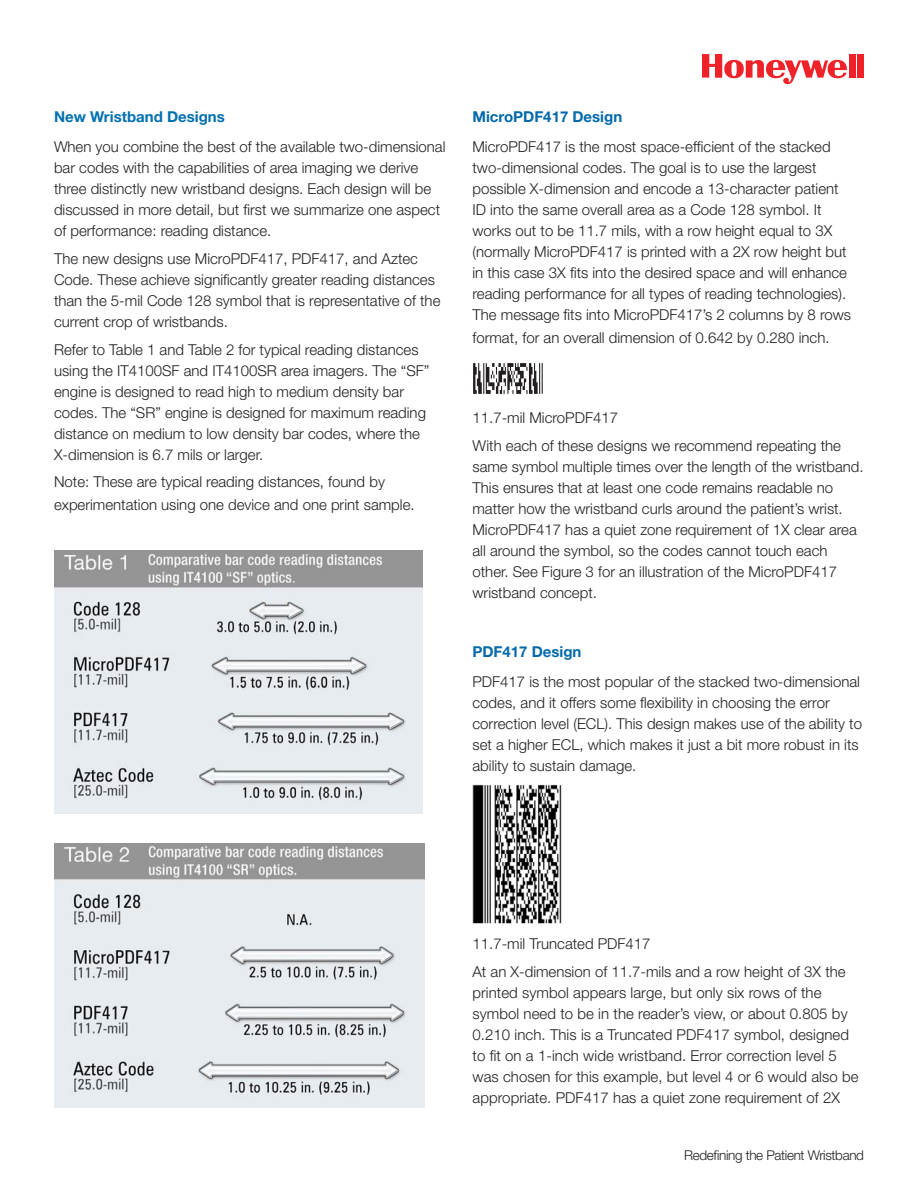
<style>
.page{position:relative;width:918px;height:1188px;background:#fff}
.page>*{position:absolute;margin:0;border:0;box-sizing:border-box;transform-origin:0 0}
.t1{font:300 15px/21px "Helvetica Neue";color:#231f20}
.t2{font:700 15px "Helvetica Neue";color:#0269ab}
.t3{font:700 15px "Helvetica Neue";color:#0070af}
.t4{font:300 13.5px "Helvetica Neue";letter-spacing:-.025em;color:#231f20}
</style>
<div class="page">
<img style="left:473px;top:784px;width:88px;height:140px">
<img style="left:54px;top:550px;width:369px;height:263px">
<img style="left:54px;top:843px;width:370px;height:264px">
<img style="left:473px;top:363px;width:70px;height:31px">
<svg style="left:702px;top:54px;width:145px;height:30px"></svg>
<div style="left:849px;top:54px;width:6px;height:24px;background:#ee2228"></div>
<div style="left:857px;top:54px;width:7px;height:24px;background:#ee2228"></div>
<p class="t3" style="left:54px;top:112px;width:172px">New Wristband Designs</p>
<p class="t1" style="left:54px;top:138px;width:393px">When you combine the best of the available two-dimensional bar codes with the capabilities of area imaging we derive three distinctly new wristband designs. Each design will be discussed in more detail, but first we summarize one aspect of performance: reading distance.</p>
<p class="t1" style="left:54px;top:249px;width:388px">The new designs use MicroPDF417, PDF417, and Aztec Code. These achieve significantly greater reading distances than the 5-mil Code 128 symbol that is representative of the current crop of wristbands.</p>
<p class="t1" style="left:54px;top:340px;width:377px">Refer to Table 1 and Table 2 for typical reading distances using the IT4100SF and IT4100SR area imagers. The “SF” engine is designed to read high to medium density bar codes. The “SR” engine is designed for maximum reading distance on medium to low density bar codes, where the X-dimension is 6.7 mils or larger.</p>
<p class="t1" style="left:54px;top:472px;width:362px;line-height:22.5px">Note: These are typical reading distances, found by experimentation using one device and one print sample.</p>
<p class="t2" style="left:473px;top:112px;width:151px">MicroPDF417 Design</p>
<p class="t1" style="left:473px;top:138px;width:380px">MicroPDF417 is the most space-efficient of the stacked two-dimensional codes. The goal is to use the largest possible X-dimension and encode a 13-character patient ID into the same overall area as a Code 128 symbol. It works out to be 11.7 mils, with a row height equal to 3X (normally MicroPDF417 is printed with a 2X row height but in this case 3X fits into the desired space and will enhance reading performance for all types of reading technologies).<br>The message fits into MicroPDF417’s 2 columns by 8 rows</p>
<p class="t1" style="left:473px;top:328px;width:359px">format, for an overall dimension of 0.642 by 0.280 inch.</p>
<p class="t1" style="left:473px;top:405px;width:370px;line-height:27.8px">11.7-mil MicroPDF417<br>With each of these designs we recommend repeating the</p>
<p class="t1" style="left:473px;top:457px;width:393px">same symbol multiple times over the length of the wristband.<br>This ensures that at least one code remains readable no matter how the wristband curls around the patient’s wrist.<br>MicroPDF417 has a quiet zone requirement of 1X clear area all around the symbol, so the codes cannot touch each other. See Figure 3 for an illustration of the MicroPDF417 wristband concept.</p>
<p class="t2" style="left:473px;top:646px;width:110px">PDF417 Design</p>
<p class="t1" style="left:473px;top:672px;width:391px">PDF417 is the most popular of the stacked two-dimensional codes, and it offers some flexibility in choosing the error correction level (ECL). This design makes use of the ability to set a higher ECL, which makes it just a bit more robust in its ability to sustain damage.</p>
<p class="t1" style="left:473px;top:931px;width:375px;line-height:27.8px">11.7-mil Truncated PDF417<br>At an X-dimension of 11.7-mils and a row height of 3X the</p>
<p class="t1" style="left:473px;top:983px;width:388px">printed symbol appears large, but only six rows of the symbol need to be in the reader’s view, or about 0.805 by 0.210 inch. This is a Truncated PDF417 symbol, designed to fit on a 1-inch wide wristband. Error correction level 5 was chosen for this example, but level 4 or 6 would also be appropriate. PDF417 has a quiet zone requirement of 2X</p>
<p class="t4" style="left:684px;top:1150px;width:181px">Redefining the Patient Wristband</p>
</div>
